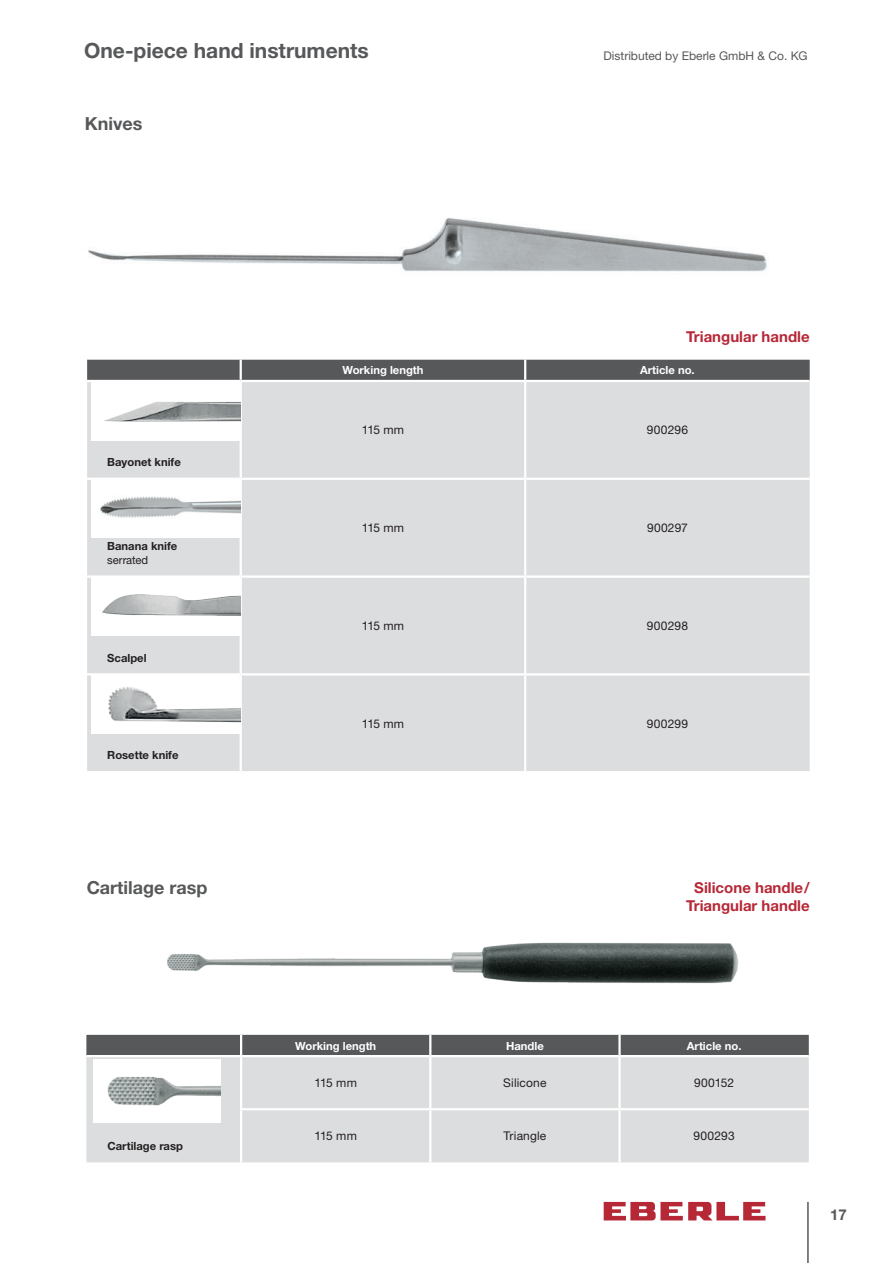
<style>
.page{position:relative;width:893px;height:1263px;background:#fff}
.page>*{position:absolute;margin:0;border:0;box-sizing:border-box;transform-origin:0 0}
.t1{font:700 21px "Helvetica Neue LTW1 G";color:#57585a}
.t2{font:700 18px "Helvetica Neue LTW1 G";color:#57585a}
.t3{font:700 15px/18px "Helvetica Neue LTW1 G";color:#b72837;text-align:center}
.t4{font:700 15px "Helvetica Neue LTW1 G";color:#57585a}
.t5{font:12px "Helvetica Neue LTW1 G";letter-spacing:.015em;color:#231f20}
.t6{font:12px "Helvetica Neue LTW1 G";color:#57585a}
.t7{font:700 11.25px "Helvetica Neue LTW1 G";color:#231f20}
.t8{font:700 11.25px "Helvetica Neue LTW1 G";color:#fff}
.t9{font:11.25px "Helvetica Neue LTW1 G";color:#231f20}
</style>
<div class="page">
<hr style="left:807px;top:1202px;width:2px;height:61px;background:#57585a">
<svg style="left:604px;top:1202px;width:161px;height:18px"></svg>
<div style="left:86px;top:1035px;width:723px;height:20px;background:#57585a"></div>
<div style="left:86px;top:1057px;width:723px;height:105px;background:#dcdddf"></div>
<hr style="left:240px;top:1035px;width:2px;height:20px;background:#fff">
<hr style="left:429px;top:1035px;width:2px;height:20px;background:#fff">
<hr style="left:618px;top:1035px;width:3px;height:20px;background:#fff">
<hr style="left:240px;top:1057px;width:2px;height:51px;background:#fff">
<hr style="left:429px;top:1057px;width:2px;height:51px;background:#fff">
<hr style="left:618px;top:1057px;width:3px;height:51px;background:#fff">
<hr style="left:240px;top:1108px;width:190px;height:2px;background:#fff">
<hr style="left:240px;top:1110px;width:2px;height:52px;background:#fff">
<hr style="left:430px;top:1108px;width:190px;height:2px;background:#fff">
<hr style="left:429px;top:1110px;width:2px;height:52px;background:#fff">
<hr style="left:620px;top:1108px;width:189px;height:2px;background:#fff">
<hr style="left:618px;top:1110px;width:3px;height:52px;background:#fff">
<div style="left:87px;top:360px;width:723px;height:20px;background:#57585a"></div>
<div style="left:87px;top:382px;width:723px;height:389px;background:#dcdddf"></div>
<hr style="left:240px;top:382px;width:2px;height:96px;background:#fff">
<hr style="left:87px;top:478px;width:154px;height:2px;background:#fff">
<hr style="left:241px;top:478px;width:284px;height:2px;background:#fff">
<hr style="left:240px;top:480px;width:2px;height:95px;background:#fff">
<hr style="left:525px;top:478px;width:285px;height:2px;background:#fff">
<hr style="left:87px;top:575px;width:154px;height:3px;background:#fff">
<hr style="left:241px;top:575px;width:284px;height:3px;background:#fff">
<hr style="left:240px;top:578px;width:2px;height:95px;background:#fff">
<hr style="left:525px;top:575px;width:285px;height:3px;background:#fff">
<hr style="left:87px;top:673px;width:154px;height:2px;background:#fff">
<hr style="left:241px;top:673px;width:284px;height:2px;background:#fff">
<hr style="left:240px;top:675px;width:2px;height:96px;background:#fff">
<hr style="left:525px;top:673px;width:285px;height:2px;background:#fff">
<hr style="left:240px;top:360px;width:2px;height:20px;background:#fff">
<hr style="left:524px;top:382px;width:2px;height:96px;background:#fff">
<hr style="left:524px;top:480px;width:2px;height:95px;background:#fff">
<hr style="left:524px;top:578px;width:2px;height:95px;background:#fff">
<hr style="left:524px;top:675px;width:2px;height:96px;background:#fff">
<hr style="left:524px;top:360px;width:2px;height:20px;background:#fff">
<img style="left:91px;top:382px;width:149px;height:58px">
<img style="left:91px;top:578px;width:149px;height:58px">
<img style="left:91px;top:480px;width:149px;height:57px">
<img style="left:91px;top:675px;width:149px;height:59px">
<img style="left:167px;top:942px;width:572px;height:41px">
<img style="left:93px;top:1059px;width:128px;height:63px">
<img style="left:88px;top:218px;width:679px;height:54px">
<h1 class="t1" style="left:84px;top:37px;width:286px">One-piece hand instruments</h1>
<p class="t6" style="left:603px;top:48px;width:206px">Distributed by Eberle GmbH &amp; Co. KG</p>
<h2 class="t2" style="left:85px;top:112px;width:59px">Knives</h2>
<p class="t7" style="left:107px;top:455px;width:75px">Bayonet knife</p>
<p class="t7" style="left:107px;top:539px;width:71px">Banana knife</p>
<p class="t9" style="left:107px;top:553px;width:43px">serrated</p>
<p class="t7" style="left:107px;top:651px;width:41px">Scalpel</p>
<p class="t7" style="left:107px;top:748px;width:73px">Rosette knife</p>
<h2 class="t2" style="left:87px;top:877px;width:122px">Cartilage rasp</h2>
<p class="t7" style="left:108px;top:1139px;width:77px">Cartilage rasp</p>
<p class="t3" style="left:686px;top:327px;width:125px">Triangular handle</p>
<p class="t8" style="left:342px;top:363px;width:83px">Working length</p>
<p class="t8" style="left:640px;top:363px;width:56px">Article no.</p>
<p class="t5" style="left:362px;top:422px;width:44px">115 mm</p>
<p class="t5" style="left:647px;top:422px;width:43px">900296</p>
<p class="t5" style="left:362px;top:520px;width:44px">115 mm</p>
<p class="t5" style="left:647px;top:520px;width:42px">900297</p>
<p class="t5" style="left:362px;top:618px;width:44px">115 mm</p>
<p class="t5" style="left:647px;top:618px;width:43px">900298</p>
<p class="t5" style="left:362px;top:716px;width:44px">115 mm</p>
<p class="t5" style="left:647px;top:716px;width:43px">900299</p>
<p class="t3" style="left:686px;top:878px;width:125px">Silicone handle/<br>Triangular handle</p>
<p class="t8" style="left:295px;top:1038px;width:83px">Working length</p>
<p class="t8" style="left:506px;top:1038px;width:39px">Handle</p>
<p class="t8" style="left:687px;top:1038px;width:56px">Article no.</p>
<p class="t5" style="left:314px;top:1075px;width:44px">115 mm</p>
<p class="t5" style="left:503px;top:1075px;width:45px">Silicone</p>
<p class="t5" style="left:694px;top:1075px;width:41px">900152</p>
<p class="t5" style="left:314px;top:1128px;width:44px">115 mm</p>
<p class="t5" style="left:503px;top:1128px;width:44px">Triangle</p>
<p class="t5" style="left:694px;top:1128px;width:43px">900293</p>
<p class="t4" style="left:830px;top:1205px;width:18px">17</p>
</div>
